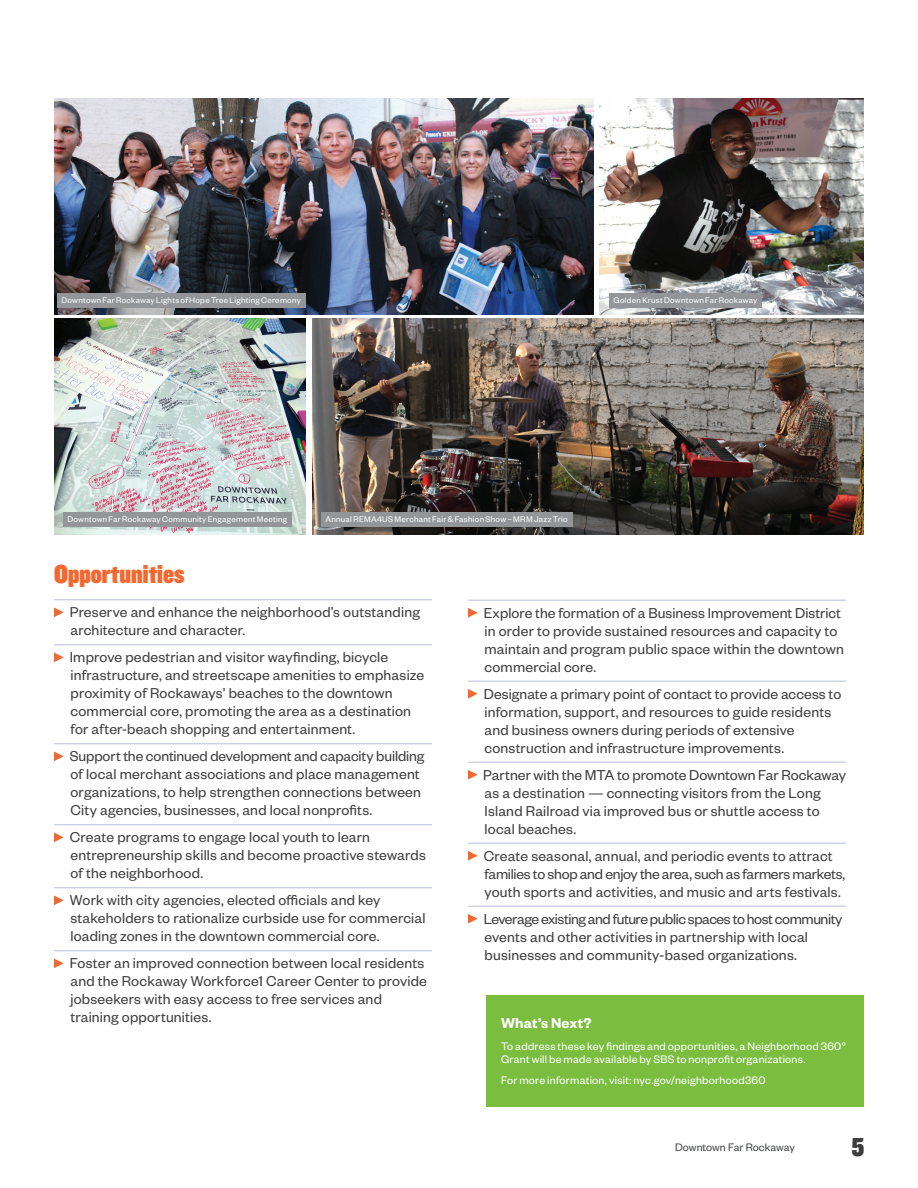
<style>
.page{position:relative;width:918px;height:1188px;background:#fff}
.page>*{position:absolute;margin:0;border:0;box-sizing:border-box;transform-origin:0 0}
.t1{font:27px "Knockout HTF90 Ultmt Welterwt";letter-spacing:.005em;color:#f26830}
.t2{font:27px "Knockout HTF90 Ultmt Welterwt";color:#3e3e3f}
.t3{font:15.75px/18px "Founders Grotesk";letter-spacing:.01em;color:#3e3e3f}
.t4{font:600 15.75px "Founders Grotesk";letter-spacing:.015em;color:#fff}
.t5{font:12px/12.8px "Founders Grotesk";letter-spacing:.02em;color:#fff}
.t6{font:12px "Founders Grotesk";color:#464748}
.t7{font:9px "Founders Grotesk";letter-spacing:.03em;color:#fff}
</style>
<div class="page">
<hr style="left:54px;top:600px;width:378px;height:1px;background:#b7bdde">
<hr style="left:54px;top:645px;width:378px;height:1px;background:#b7bdde">
<hr style="left:54px;top:744px;width:378px;height:1px;background:#b7bdde">
<hr style="left:54px;top:825px;width:378px;height:1px;background:#b7bdde">
<hr style="left:54px;top:888px;width:378px;height:1px;background:#b7bdde">
<hr style="left:54px;top:951px;width:378px;height:1px;background:#b7bdde">
<svg style="left:54px;top:608px;width:10px;height:9px"></svg>
<svg style="left:54px;top:653px;width:10px;height:9px"></svg>
<svg style="left:54px;top:752px;width:10px;height:9px"></svg>
<svg style="left:54px;top:833px;width:10px;height:9px"></svg>
<svg style="left:54px;top:896px;width:10px;height:9px"></svg>
<svg style="left:54px;top:959px;width:10px;height:9px"></svg>
<hr style="left:468px;top:600px;width:378px;height:1px;background:#b7bdde">
<hr style="left:468px;top:681px;width:378px;height:1px;background:#b7bdde">
<hr style="left:468px;top:762px;width:378px;height:1px;background:#b7bdde">
<hr style="left:468px;top:843px;width:378px;height:1px;background:#b7bdde">
<hr style="left:468px;top:906px;width:378px;height:1px;background:#b7bdde">
<svg style="left:468px;top:608px;width:10px;height:10px"></svg>
<svg style="left:468px;top:689px;width:10px;height:10px"></svg>
<svg style="left:468px;top:770px;width:10px;height:10px"></svg>
<svg style="left:468px;top:851px;width:10px;height:10px"></svg>
<svg style="left:468px;top:914px;width:10px;height:10px"></svg>
<img style="left:54px;top:99px;width:540px;height:216px">
<img style="left:600px;top:99px;width:264px;height:216px">
<div style="left:57px;top:293px;width:248px;height:14px;background:#939598"></div>
<div style="left:609px;top:293px;width:153px;height:14px;background:#939598"></div>
<img style="left:312px;top:319px;width:552px;height:216px">
<img style="left:54px;top:319px;width:252px;height:216px">
<div style="left:63px;top:512px;width:229px;height:15px;background:#939598"></div>
<div style="left:321px;top:512px;width:251px;height:15px;background:#939598"></div>
<div style="left:486px;top:996px;width:378px;height:111px;background:#7bbd3f"></div>
<p class="t7" style="left:62px;top:295px;width:241px">Downtown Far Rockaway Lights of Hope Tree Lighting Ceremony</p>
<p class="t7" style="left:614px;top:295px;width:145px">Golden Krust Downtown Far Rockaway</p>
<p class="t7" style="left:68px;top:514px;width:221px">Downtown Far Rockaway Community Engagement Meeting</p>
<p class="t7" style="left:326px;top:514px;width:244px">Annual REMA4US Merchant Fair &amp; Fashion Show – MRM Jazz Trio</p>
<h1 class="t1" style="left:54px;top:559px;width:132px">Opportunities</h1>
<p class="t3" style="left:70px;top:602px;width:352px">Preserve and enhance the neighborhood’s outstanding architecture and character.</p>
<p class="t3" style="left:70px;top:647px;width:356px">Improve pedestrian and visitor wayfinding, bicycle infrastructure, and streetscape amenities to emphasize proximity of Rockaways’ beaches to the downtown commercial core, promoting the area as a destination for after-beach shopping and entertainment.</p>
<p class="t3" style="left:70px;top:746px;width:356px">Support the continued development and capacity building of local merchant associations and place management organizations, to help strengthen connections between City agencies, businesses, and local nonprofits.</p>
<p class="t3" style="left:70px;top:827px;width:358px">Create programs to engage local youth to learn entrepreneurship skills and become proactive stewards of the neighborhood.</p>
<p class="t3" style="left:70px;top:890px;width:357px">Work with city agencies, elected officials and key stakeholders to rationalize curbside use for commercial loading zones in the downtown commercial core.</p>
<p class="t3" style="left:70px;top:953px;width:359px">Foster an improved connection between local residents and the Rockaway Workforce1 Career Center to provide jobseekers with easy access to free services and training opportunities.</p>
<p class="t3" style="left:484px;top:603px;width:362px">Explore the formation of a Business Improvement District in order to provide sustained resources and capacity to maintain and program public space within the downtown commercial core.</p>
<p class="t3" style="left:484px;top:684px;width:359px">Designate a primary point of contact to provide access to information, support, and resources to guide residents and business owners during periods of extensive construction and infrastructure improvements.</p>
<p class="t3" style="left:483px;top:765px;width:364px">Partner with the MTA to promote Downtown Far Rockaway as a destination — connecting visitors from the Long Island Railroad via improved bus or shuttle access to local beaches.</p>
<p class="t3" style="left:484px;top:846px;width:363px">Create seasonal, annual, and periodic events to attract families to shop and enjoy the area, such as farmers markets, youth sports and activities, and music and arts festivals.</p>
<p class="t3" style="left:484px;top:909px;width:360px">Leverage existing and future public spaces to host community events and other activities in partnership with local businesses and community-based organizations.</p>
<p class="t4" style="left:501px;top:1013px;width:92px">What’s Next?</p>
<p class="t5" style="left:501px;top:1039px;width:346px">To address these key findings and opportunities, a Neighborhood 360°<br>Grant will be made available by SBS to nonprofit organizations.</p>
<p class="t5" style="left:501px;top:1074px;width:266px">For more information, visit: nyc.gov/neighborhood360</p>
<p class="t6" style="left:675px;top:1140px;width:121px">Downtown Far Rockaway</p>
<h1 class="t2" style="left:852px;top:1133px;width:14px">5</h1>
</div>
